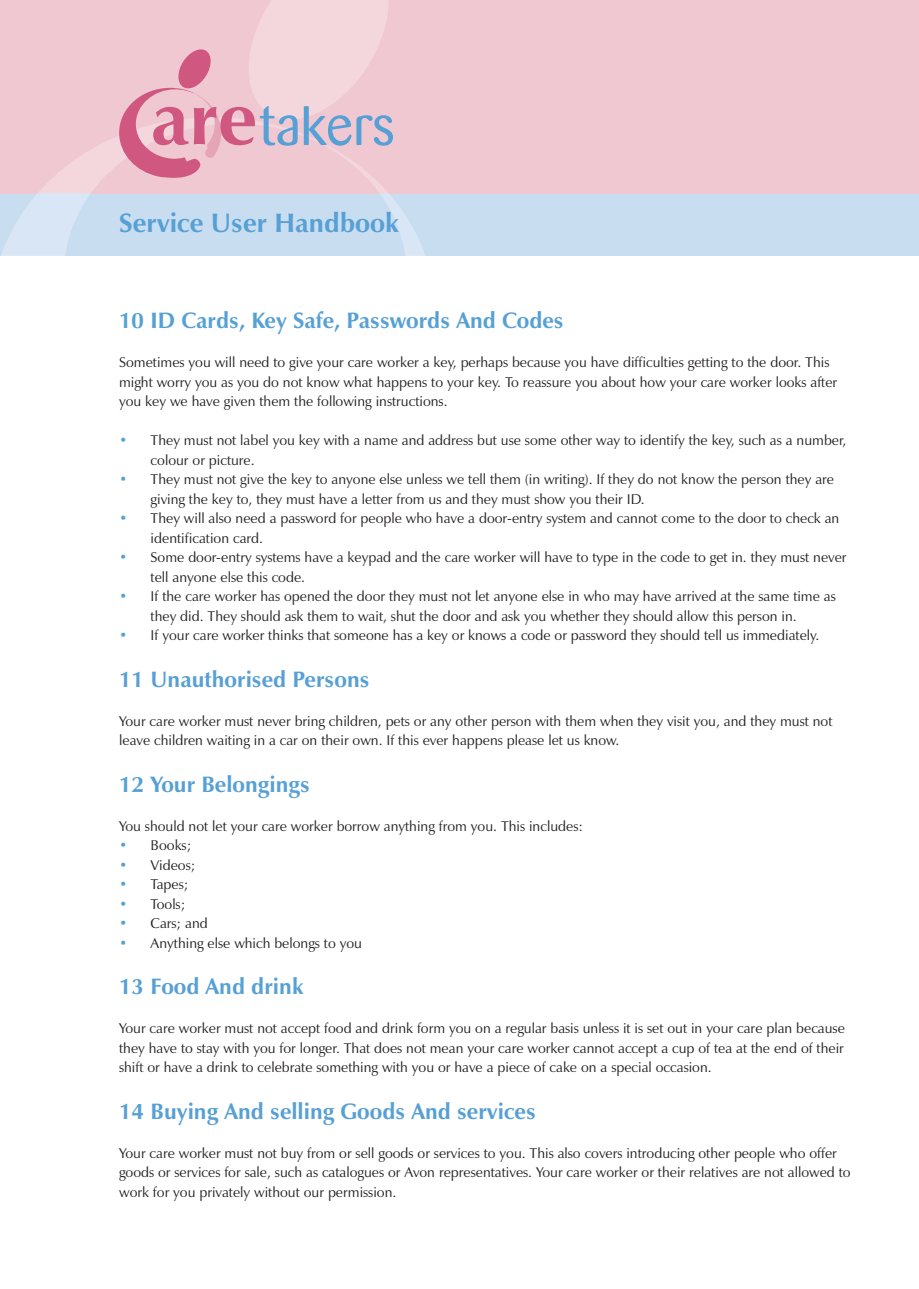
<style>
.page{position:relative;width:919px;height:1289px;background:#fff}
.page>*{position:absolute;margin:0;border:0;box-sizing:border-box;transform-origin:0 0}
.t1{font:700 27px "Zapf Humanist 601 BT";color:#56a0d5}
.t2{font:700 22.5px "Zapf Humanist 601 BT";color:#56a0d5}
.t3{font:14.25px/19.5px "Zapf Humanist 601 BT";color:#231f20}
.s1{color:#56a0d5}
</style>
<div class="page">
<div style="left:0;top:188px;width:918px;height:67px;background:#c9ddf0"></div>
<div style="left:0;top:0;width:918px;height:193px;background:#efc8d2"></div>
<svg style="left:0;top:0;width:427px;height:256px"></svg>
<h1 class="t1" style="left:119px;top:206px;width:281px">Service User Handbook</h1>
<h2 class="t2" style="left:119px;top:306px;width:446px">10 ID Cards, Key Safe, Passwords And Codes</h2>
<p class="t3" style="left:119px;top:352px;width:719px">Sometimes you will need to give your care worker a key, perhaps because you have difficulties getting to the door. This might worry you as you do not know what happens to your key. To reassure you about how your care worker looks after you key we have given them the following instructions.</p>
<p class="t3" style="left:151px;top:430px;width:697px;text-indent:-31px"><span class="s1">•</span> They must not label you key with a name and address but use some other way to identify the key, such as a number, colour or picture.</p>
<p class="t3" style="left:151px;top:469px;width:685px;text-indent:-31px"><span class="s1">•</span> They must not give the key to anyone else unless we tell them (in writing). If they do not know the person they are giving the key to, they must have a letter from us and they must show you their ID.</p>
<p class="t3" style="left:151px;top:508px;width:690px;text-indent:-31px"><span class="s1">•</span> They will also need a password for people who have a door-entry system and cannot come to the door to check an identification card.</p>
<p class="t3" style="left:151px;top:547px;width:697px;text-indent:-31px"><span class="s1">•</span> Some door-entry systems have a keypad and the care worker will have to type in the code to get in. they must never tell anyone else this code.</p>
<p class="t3" style="left:119px;top:586px;width:718px;text-align:center"><span class="s1">•</span> If the care worker has opened the door they must not let anyone else in who may have arrived at the same time as they did. They should ask them to wait, shut the door and ask you whether they should allow this person in.</p>
<p class="t3" style="left:119px;top:625px;width:701px"><span class="s1">•</span> If your care worker thinks that someone has a key or knows a code or password they should tell us immediately.</p>
<h2 class="t2" style="left:119px;top:665px;width:252px">11 Unauthorised Persons</h2>
<p class="t3" style="left:119px;top:711px;width:714px">Your care worker must never bring children, pets or any other person with them when they visit you, and they must not leave children waiting in a car on their own. If this ever happens please let us know.</p>
<h2 class="t2" style="left:119px;top:770px;width:192px">12 Your Belongings</h2>
<p class="t3" style="left:119px;top:816px;width:465px">You should not let your care worker borrow anything from you. This includes:</p>
<p class="t3" style="left:119px;top:835px;width:74px"><span class="s1">•</span> Books;</p>
<p class="t3" style="left:119px;top:855px;width:78px"><span class="s1">•</span> Videos;</p>
<p class="t3" style="left:119px;top:874px;width:71px"><span class="s1">•</span> Tapes;</p>
<p class="t3" style="left:119px;top:894px;width:68px"><span class="s1">•</span> Tools;</p>
<p class="t3" style="left:119px;top:913px;width:90px"><span class="s1">•</span> Cars; and</p>
<p class="t3" style="left:119px;top:933px;width:244px"><span class="s1">•</span> Anything else which belongs to you</p>
<h2 class="t2" style="left:119px;top:972px;width:186px">13 Food And drink</h2>
<p class="t3" style="left:119px;top:1018px;width:727px;text-align:justify">Your care worker must not accept food and drink form you on a regular basis unless it is set out in your care plan because they have to stay with you for longer. That does not mean your care worker cannot accept a cup of tea at the end of their shift or have a drink to celebrate something with you or have a piece of cake on a special occasion.</p>
<h2 class="t2" style="left:119px;top:1097px;width:418px">14 Buying And selling Goods And services</h2>
<p class="t3" style="left:119px;top:1143px;width:733px">Your care worker must not buy from or sell goods or services to you. This also covers introducing other people who offer goods or services for sale, such as catalogues or Avon representatives. Your care worker or their relatives are not allowed to work for you privately without our permission.</p>
</div>
